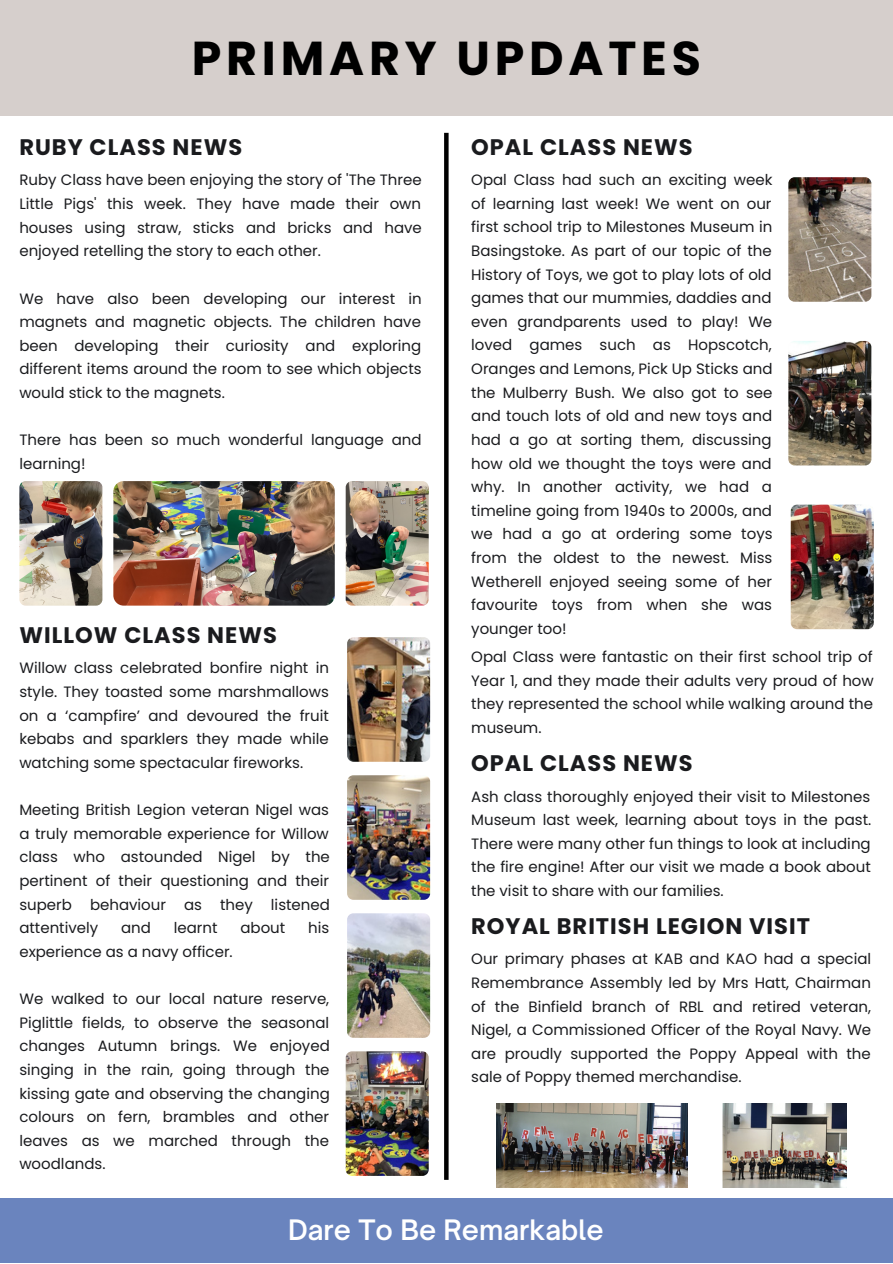
<style>
.page{position:relative;width:893px;height:1264px;background:#fff}
.page>*{position:absolute;margin:0;border:0;box-sizing:border-box;transform-origin:0 0}
.t1{font:700 47.55px "Poppins";letter-spacing:.1em;color:#000}
.t2{font:600 27px "Open Sauce One";color:#fff}
.t3{font:700 22.5px "Poppins";letter-spacing:.045em;color:#1a1b1e}
.t4{font:15px/23.5px "Poppins";color:#1a1b1e;text-align:justify}
</style>
<div class="page">
<div style="left:0;top:1198px;width:892px;height:64px;background:#6a84be"></div>
<div style="left:0;top:0;width:892px;height:116px;background:#d6cfcc"></div>
<img style="left:347px;top:775px;width:83px;height:124px;border-radius:6px">
<svg style="left:444px;top:133px;width:4px;height:1046px;background:#060606"></svg>
<img style="left:113px;top:481px;width:222px;height:124px;border-radius:10px">
<img style="left:345px;top:481px;width:83px;height:124px;border-radius:6px">
<img style="left:19px;top:481px;width:83px;height:124px;border-radius:6px">
<img style="left:347px;top:637px;width:83px;height:124px;border-radius:6px">
<img style="left:347px;top:913px;width:83px;height:124px;border-radius:6px">
<img style="left:345px;top:1051px;width:83px;height:124px;border-radius:6px">
<img style="left:788px;top:341px;width:83px;height:124px;border-radius:6px">
<img style="left:788px;top:177px;width:83px;height:125px;border-radius:6px">
<img style="left:722px;top:1103px;width:124px;height:84px">
<img style="left:496px;top:1103px;width:191px;height:84px">
<img style="left:790px;top:504px;width:83px;height:125px;border-radius:6px">
<h1 class="t1" style="left:192px;top:25px;width:510px">PRIMARY UPDATES</h1>
<h3 class="t3" style="left:19px;top:131px;width:224px">RUBY CLASS NEWS</h3>
<p class="t4" style="left:19px;top:168px;width:404px">Ruby Class have been enjoying the story of 'The Three Little Pigs' this week. They have made their own houses using straw, sticks and bricks and have enjoyed retelling the story to each other.</p>
<p class="t4" style="left:19px;top:286px;width:404px">We have also been developing our interest in magnets and magnetic objects. The children have been developing their curiosity and exploring different items around the room to see which objects would stick to the magnets.</p>
<p class="t4" style="left:19px;top:428px;width:404px">There has been so much wonderful language and learning!</p>
<h3 class="t3" style="left:19px;top:619px;width:259px">WILLOW CLASS NEWS</h3>
<p class="t4" style="left:19px;top:656px;width:311px">Willow class celebrated bonfire night in style. They toasted some marshmallows on a ‘campfire’ and devoured the fruit kebabs and sparklers they made while watching some spectacular fireworks.</p>
<p class="t4" style="left:19px;top:798px;width:312px">Meeting British Legion veteran Nigel was a truly memorable experience for Willow class who astounded Nigel by the pertinent of their questioning and their superb behaviour as they listened attentively</p>
<p class="t4" style="left:121px;top:916px;width:31px">and</p>
<p class="t4" style="left:174px;top:916px;width:45px">learnt</p>
<p class="t4" style="left:240px;top:916px;width:46px">about</p>
<p class="t4" style="left:308px;top:916px;width:23px">his</p>
<p class="t4" style="left:19px;top:939px;width:215px">experience as a navy officer.</p>
<p class="t4" style="left:19px;top:987px;width:312px">We walked to our local nature reserve, Piglittle fields, to observe the seasonal changes Autumn brings. We enjoyed singing in the rain, going through the kissing gate and observing the changing colours on fern, brambles and other leaves as we marched through the woodlands.</p>
<h3 class="t3" style="left:471px;top:131px;width:223px">OPAL CLASS NEWS</h3>
<p class="t4" style="left:471px;top:168px;width:303px">Opal Class had such an exciting week of learning last week! We went on our first school trip to Milestones Museum in Basingstoke. As part of our topic of the History of Toys, we got to play lots of old games that our mummies, daddies and even grandparents used to play! We loved games such as Hopscotch, Oranges and Lemons, Pick Up Sticks and the Mulberry Bush. We also got to see and touch lots of old and new toys and had a go at sorting them, discussing how old we thought the toys were and why. In another activity, we had a timeline going from 1940s to 2000s, and we had a go at ordering some toys from the oldest to the newest. Miss Wetherell enjoyed seeing some of her favourite toys from when she was younger too!</p>
<p class="t4" style="left:471px;top:645px;width:404px">Opal Class were fantastic on their first school trip of Year 1, and they made their adults very proud of how they represented the school while walking around the museum.</p>
<h3 class="t3" style="left:471px;top:747px;width:223px">OPAL CLASS NEWS</h3>
<p class="t4" style="left:471px;top:784px;width:401px">Ash class thoroughly enjoyed their visit to Milestones Museum last week, learning about toys in the past.<br>There were many other fun things to look at including the fire engine! After our visit we made a book about the visit to share with our families.</p>
<h3 class="t3" style="left:471px;top:909px;width:340px">ROYAL BRITISH LEGION VISIT</h3>
<p class="t4" style="left:471px;top:947px;width:401px">Our primary phases at KAB and KAO had a special Remembrance Assembly led by Mrs Hatt, Chairman of the Binfield branch of RBL and retired veteran, Nigel, a Commissioned Officer of the Royal Navy. We are proudly supported the Poppy Appeal with the sale of Poppy themed merchandise.</p>
<h2 class="t2" style="left:288px;top:1212px;width:317px">Dare To Be Remarkable</h2>
</div>
